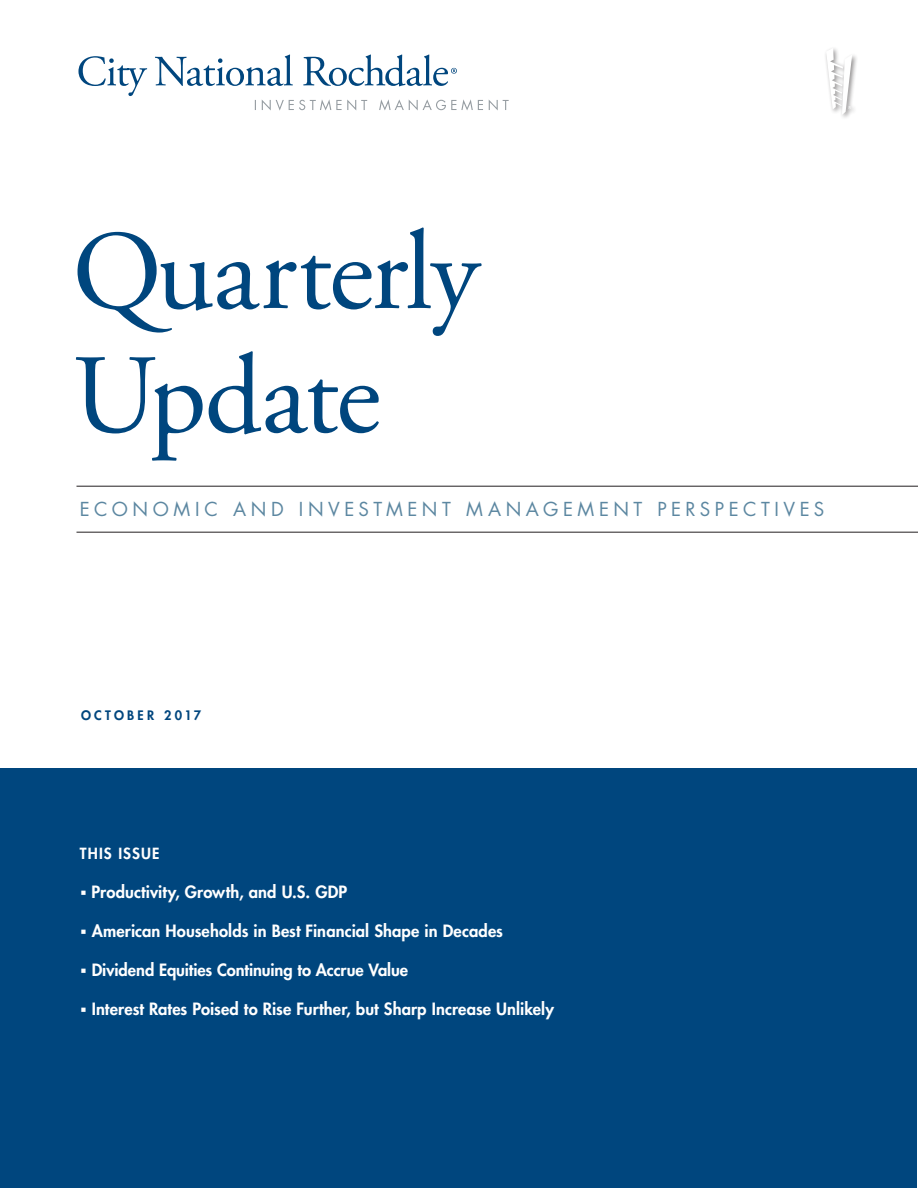
<style>
.page{position:relative;width:918px;height:1188px;background:#fff}
.page>*{position:absolute;margin:0;border:0;box-sizing:border-box;transform-origin:0 0}
.Intro_Paragraph{font:112.5px/123.8px "Adobe Garamond Pro";letter-spacing:-.025em;color:#00467e}
.Intro_Paragraph-2{font:18.75px "Futura Std";letter-spacing:.24em;color:#5c87a1}
.t1{font:800 16.5px "Futura Std";letter-spacing:.005em;color:#fff}
.t2{font:800 15px "Futura Std";letter-spacing:.07em;color:#fff}
.t3{font:800 12.75px "Futura Std";letter-spacing:.255em;color:#00467e}
</style>
<div class="page">
<div style="left:1px;top:769px;width:916px;height:419px;background:#00467e"></div>
<div style="left:823px;top:46px;width:35px;height:74px;background:#231f20;opacity:.5"></div>
<svg style="left:826px;top:48px;width:26px;height:67px"></svg>
<svg style="left:78px;top:55px;width:431px;height:56px"></svg>
<hr style="left:76px;top:486px;width:842px;height:1px;background:#231f20">
<hr style="left:76px;top:532px;width:842px;height:1px;background:#231f20">
<p class="Intro_Paragraph" style="left:72px;top:214px;width:408px">Quarterly<br>Update</p>
<p class="Intro_Paragraph-2" style="left:80px;top:497px;width:746px">ECONOMIC AND INVESTMENT MANAGEMENT PERSPECTIVES</p>
<p class="t3" style="left:81px;top:707px;width:122px">OCTOBER 2017</p>
<p class="t2" style="left:80px;top:844px;width:81px">THIS ISSUE</p>
<p class="t1" style="left:92px;top:882px;width:257px">Productivity, Growth, and U.S. GDP</p>
<p class="t1" style="left:92px;top:921px;width:413px">American Households in Best Financial Shape in Decades</p>
<p class="t1" style="left:92px;top:960px;width:318px">Dividend Equities Continuing to Accrue Value</p>
<p class="t1" style="left:92px;top:999px;width:464px">Interest Rates Poised to Rise Further, but Sharp Increase Unlikely</p>
</div>
